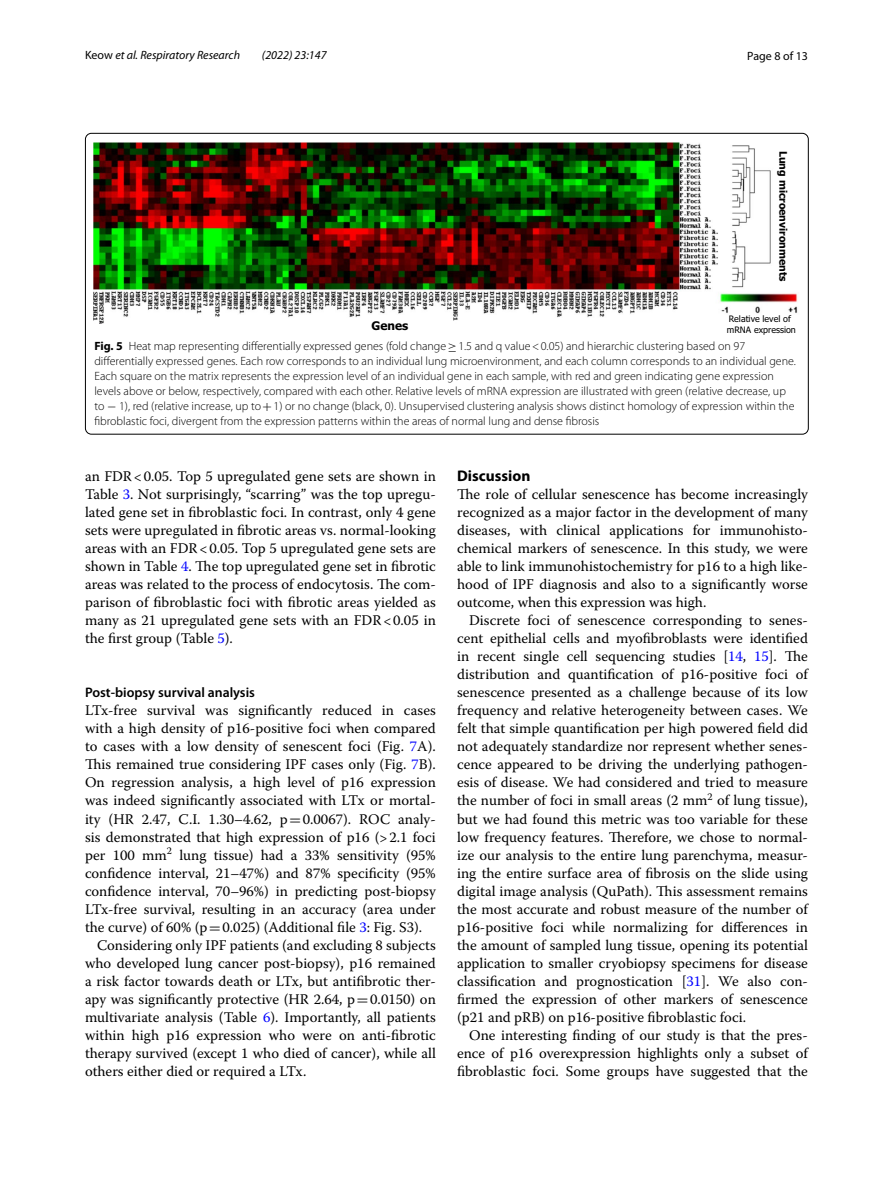
<style>
.page{position:relative;width:893px;height:1187px;background:#fff}
.page>*{position:absolute;margin:0;border:0;box-sizing:border-box;transform-origin:0 0}
.t1{font:700 15.45px "Myriad Pro";color:#000}
.t2{font:14.7px/18px "Warnock Pro";color:#000;text-align:justify}
.t3{font:600 13.8px "Myriad Pro";color:#000}
.t4{font:300 12px/15px "Myriad Pro";color:#000}
.t5{font:italic 12px "Myriad Pro";color:#000}
.t6{font:12px "Myriad Pro";color:#000}
.t7{font:11.85px "Tahoma Bold 2";color:#000}
.t8{font:10.35px "Tahoma Bold 2";color:#000}
.t9{font:8.85px/10.6px "Tahoma";color:#000}
.s1{font-style:normal}
.s2{font-weight:700}
.s3{font-family:"MTSY";font-weight:400}
.s4{color:#00f}
.s5{font-family:"MTSY"}
</style>
<div class="page">
<img style="left:94px;top:142px;width:704px;height:182px">
<p class="t5" style="left:85px;top:48px;width:157px"><span class="s1">Keow</span> et al. Respiratory Research</p>
<p class="t5" style="left:262px;top:48px;width:66px">(2022) 23:147</p>
<p class="t6" style="left:747px;top:48px;width:62px">Page 8 of 13</p>
<p class="t8" style="left:791px;top:151px;width:132px;rotate:90deg">Lung microenvironments</p>
<p class="t9" style="left:727px;top:313px;width:71px">Relative level of mRNA expression</p>
<p class="t7" style="left:372px;top:317px;width:38px">Genes</p>
<p class="t4" style="left:94px;top:338px;width:703px"><span class="s2">Fig. 5</span> Heat map representing differentially expressed genes (fold change<span class="s3">≥</span>1.5 and q value&lt;0.05) and hierarchic clustering based on 97 differentially expressed genes. Each row corresponds to an individual lung microenvironment, and each column corresponds to an individual gene.<br>Each square on the matrix represents the expression level of an individual gene in each sample, with red and green indicating gene expression levels above or below, respectively, compared with each other. Relative levels of mRNA expression are illustrated with green (relative decrease, up to <span class="s3">−</span> 1), red (relative increase, up to<span class="s3">+</span>1) or no change (black, 0). Unsupervised clustering analysis shows distinct homology of expression within the fibroblastic foci, divergent from the expression patterns within the areas of normal lung and dense fibrosis</p>
<p class="t2" style="left:85px;top:466px;width:352px">an FDR&lt;0.05. Top 5 upregulated gene sets are shown in Table <span class="s4">3</span>. Not surprisingly, “scarring” was the top upregu&shy;lated gene set in fibroblastic foci. In contrast, only 4 gene sets were upregulated in fibrotic areas vs. normal-looking areas with an FDR&lt;0.05. Top 5 upregulated gene sets are shown in Table <span class="s4">4</span>. The top upregulated gene set in fibrotic areas was related to the process of endocytosis. The com&shy;parison of fibroblastic foci with fibrotic areas yielded as many as 21 upregulated gene sets with an FDR&lt;0.05 in the first group (Table <span class="s4">5</span>).</p>
<p class="t3" style="left:85px;top:684px;width:171px">Post‑biopsy survival analysis</p>
<p class="t2" style="left:85px;top:701px;width:352px">LTx-free survival was significantly reduced in cases</p>
<p class="t2" style="left:85px;top:719px;width:352px">with a high density of p16-positive foci when compared</p>
<p class="t2" style="left:85px;top:737px;width:352px">to cases with a low density of senescent foci (Fig. <span class="s4">7</span>A).</p>
<p class="t2" style="left:85px;top:755px;width:352px">This remained true considering IPF cases only (Fig. <span class="s4">7</span>B).</p>
<p class="t2" style="left:85px;top:773px;width:352px">On regression analysis, a high level of p16 expression</p>
<p class="t2" style="left:85px;top:791px;width:352px">was indeed significantly associated with LTx or mortal-</p>
<p class="t2" style="left:85px;top:809px;width:352px">ity (HR 2.47, C.I. 1.30–4.62, p<span class="s5">=</span>0.0067). ROC analy-</p>
<p class="t2" style="left:85px;top:827px;width:352px">sis demonstrated that high expression of p16 (&gt;2.1 foci</p>
<p class="t2" style="left:85px;top:845px;width:352px">per 100 mm<sup>2</sup> lung tissue) had a 33% sensitivity (95%</p>
<p class="t2" style="left:85px;top:863px;width:352px">confidence interval, 21–47%) and 87% specificity (95%</p>
<p class="t2" style="left:85px;top:881px;width:352px">confidence interval, 70–96%) in predicting post-biopsy</p>
<p class="t2" style="left:85px;top:899px;width:352px">LTx-free survival, resulting in an accuracy (area under</p>
<p class="t2" style="left:85px;top:917px;width:339px">the curve) of 60% (p<span class="s5">=</span>0.025) (Additional file <span class="s4">3</span>: Fig. S3).</p>
<p class="t2" style="left:97px;top:935px;width:340px">Considering only IPF patients (and excluding 8 subjects</p>
<p class="t2" style="left:85px;top:953px;width:352px">who developed lung cancer post-biopsy), p16 remained</p>
<p class="t2" style="left:85px;top:971px;width:352px">a risk factor towards death or LTx, but antifibrotic ther-</p>
<p class="t2" style="left:85px;top:989px;width:352px">apy was significantly protective (HR 2.64, p<span class="s5">=</span>0.0150) on</p>
<p class="t2" style="left:85px;top:1007px;width:352px">multivariate analysis (Table <span class="s4">6</span>). Importantly, all patients</p>
<p class="t2" style="left:85px;top:1025px;width:352px">within high p16 expression who were on anti-fibrotic</p>
<p class="t2" style="left:85px;top:1043px;width:352px">therapy survived (except 1 who died of cancer), while all</p>
<p class="t2" style="left:85px;top:1061px;width:223px">others either died or required a LTx.</p>
<p class="t1" style="left:457px;top:466px;width:75px">Discussion</p>
<p class="t2" style="left:457px;top:485px;width:352px">The role of cellular senescence has become increasingly recognized as a major factor in the development of many diseases, with clinical applications for immunohisto&shy;chemical markers of senescence. In this study, we were able to link immunohistochemistry for p16 to a high like&shy;hood of IPF diagnosis and also to a significantly worse outcome, when this expression was high.</p>
<p class="t2" style="left:457px;top:611px;width:352px;text-indent:12px">Discrete foci of senescence corresponding to senes&shy;cent epithelial cells and myofibroblasts were identified in recent single cell sequencing studies [<span class="s4">14</span>, <span class="s4">15</span>]. The distribution and quantification of p16-positive foci of senescence presented as a challenge because of its low frequency and relative heterogeneity between cases. We felt that simple quantification per high powered field did not adequately standardize nor represent whether senes&shy;cence appeared to be driving the underlying pathogen&shy;esis of disease. We had considered and tried to measure the number of foci in small areas (2 mm<sup>2</sup> of lung tissue), but we had found this metric was too variable for these low frequency features. Therefore, we chose to normal&shy;ize our analysis to the entire lung parenchyma, measur&shy;ing the entire surface area of fibrosis on the slide using digital image analysis (QuPath). This assessment remains the most accurate and robust measure of the number of p16-positive foci while normalizing for differences in the amount of sampled lung tissue, opening its potential application to smaller cryobiopsy specimens for disease classification and prognostication [<span class="s4">31</span>]. We also con&shy;firmed the expression of other markers of senescence (p21 and pRB) on p16-positive fibroblastic foci.</p>
<p class="t2" style="left:457px;top:1025px;width:352px;text-indent:12px">One interesting finding of our study is that the pres&shy;ence of p16 overexpression highlights only a subset of fibroblastic foci. Some groups have suggested that the</p>
</div>
